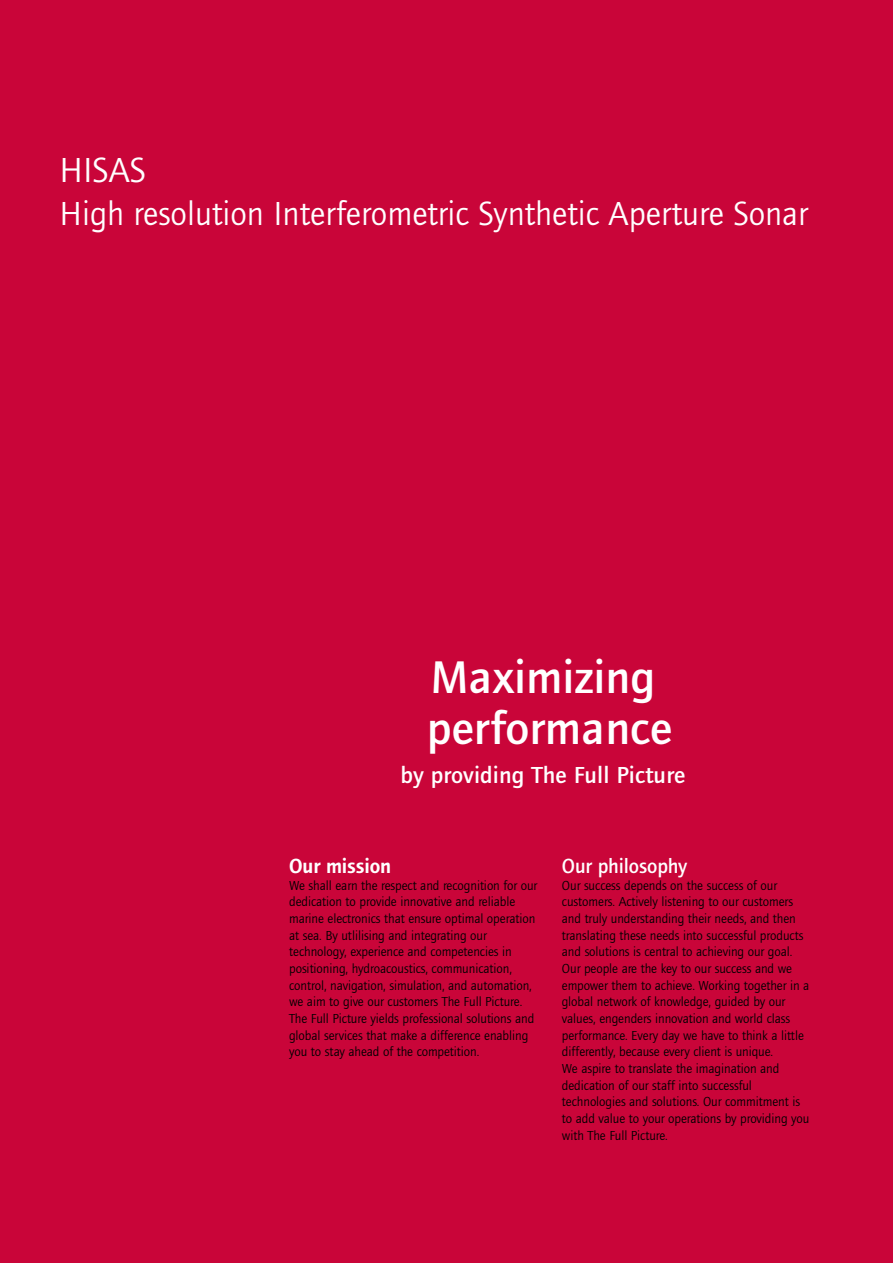
<style>
.page{position:relative;width:893px;height:1263px;background:#c90539}
.page>*{position:absolute;margin:0;border:0;box-sizing:border-box;transform-origin:0 0}
.t1{font:500 47.4px/51px "Foundry Journal";color:#fff}
.t2{font:36px "Foundry Journal";color:#fff}
.t3{font:34.5px "Foundry Journal";color:#fff}
.t4{font:500 24px "Foundry Journal";letter-spacing:.005em;color:#fff}
.t5{font:500 21px "Foundry Journal";letter-spacing:-.005em;color:#fff}
.t6{font:600 21px "Foundry Journal";letter-spacing:-.005em;color:#fff}
.t7{font:13.5px/16.6px "Foundry Journal";letter-spacing:-.005em;color:#000}
</style>
<div class="page">
<h2 class="t2" style="left:60px;top:148px;width:88px">HISAS</h2>
<h3 class="t3" style="left:60px;top:193px;width:750px">High resolution Interferometric Synthetic Aperture Sonar</h3>
<h1 class="t1" style="left:427px;top:655px;width:247px">Maximizing performance</h1>
<h3 class="t4" style="left:401px;top:766px;width:286px">by providing The Full Picture</h3>
<h3 class="t6" style="left:289px;top:858px;width:103px">Our mission</h3>
<p class="t7" style="left:289px;top:877px;width:250px">We shall earn the respect and recognition for our dedication to provide innovative and reliable marine electronics that ensure optimal operation at sea. By utlilising and integrating our technology, experience and competencies in positioning, hydroacoustics, communication, control, navigation, simulation, and automation, we aim to give our customers The Full Picture.<br>The Full Picture yields professional solutions and global services that make a difference enabling you to stay ahead of the competition.</p>
<h3 class="t5" style="left:562px;top:858px;width:127px">Our philosophy</h3>
<p class="t7" style="left:562px;top:877px;width:249px">Our success depends on the success of our customers. Actively listening to our customers and truly understanding their needs, and then translating these needs into successful products and solutions is central to achieving our goal.<br>Our people are the key to our success and we empower them to achieve. Working together in a global network of knowledge, guided by our values, engenders innovation and world class performance. Every day we have to think a little differently, because every client is unique.<br>We aspire to translate the imagination and dedication of our staff into successful technologies and solutions. Our commitment is to add value to your operations by providing you with The Full Picture.</p>
</div>
